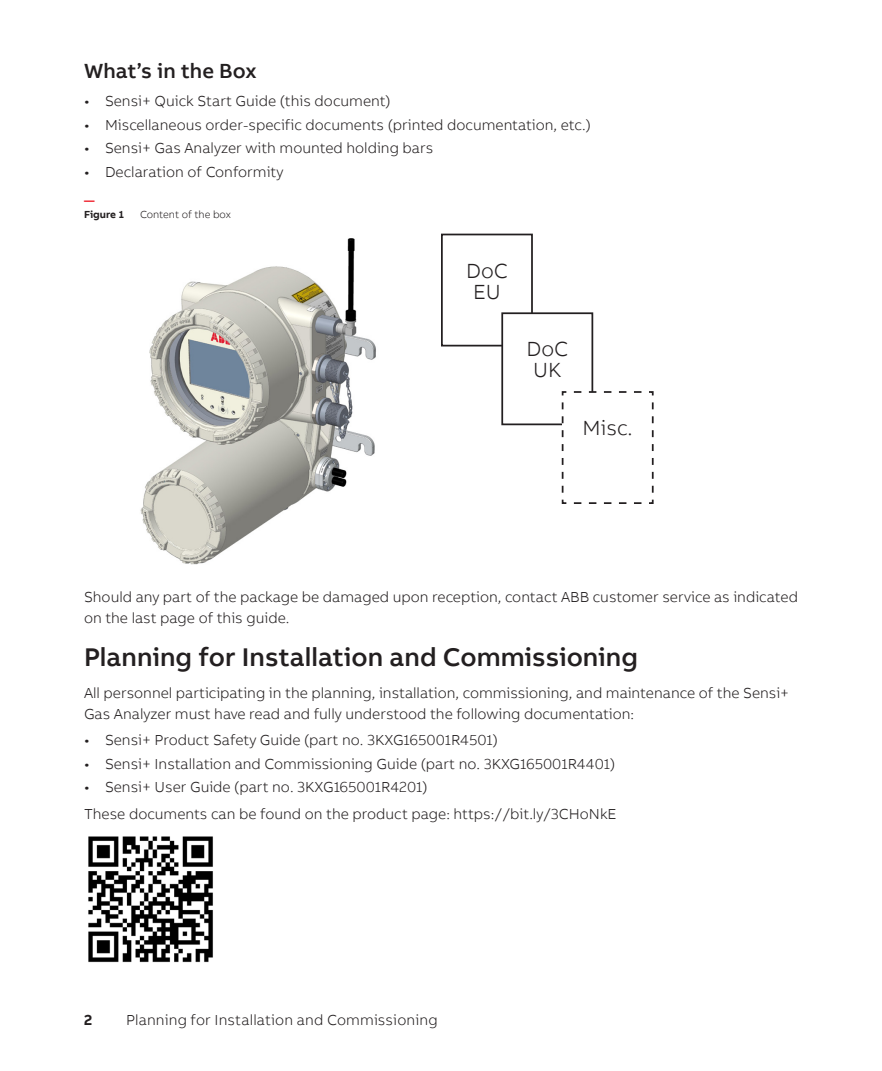
<style>
.page{position:relative;width:882px;height:1071px;background:#fff}
.page>*{position:absolute;margin:0;border:0;box-sizing:border-box;transform-origin:0 0}
.heading_1{font:500 26.25px "AB Bvoice";color:#231f20}
.body_text{font:300 21px/21px "AB Bvoice";color:#231f20;text-align:center}
.heading_2{font:500 21px "AB Bvoice";letter-spacing:.005em;color:#231f20}
.body_text-2{font:300 14.88px/21px "AB Bvoice";color:#231f20}
.t1{font:700 14.88px "AB Bvoice";color:#231f20}
.t2{font:300 10.5px "AB Bvoice";color:#231f20}
.t3{font:700 10.5px "AB Bvoice";color:#231f20}
.figure_dash{font:700 10.5px "AB Bvoice";color:#ee1c28}
</style>
<div class="page">
<img style="left:140px;top:233px;width:404px;height:332px">
<img style="left:88px;top:836px;width:125px;height:127px">
<div style="left:442px;top:234px;width:90px;height:112px;background:#fff"></div>
<div style="left:441px;top:234px;width:92px;height:112px;border:2px solid #231f20"></div>
<div style="left:502px;top:313px;width:90px;height:111px;background:#fff"></div>
<div style="left:501px;top:312px;width:92px;height:113px;border:2px solid #231f20"></div>
<svg style="left:561px;top:390px;width:93px;height:114px"></svg>
<div style="left:583px;top:420px;width:50px;height:15px;background:#fff"></div>
<p class="heading_2" style="left:84px;top:58px;width:174px">What’s in the Box</p>
<p class="body_text-2" style="left:84px;top:91px;width:308px">• Sensi+ Quick Start Guide (this document)</p>
<p class="body_text-2" style="left:84px;top:114px;width:508px">• Miscellaneous order-specific documents (printed documentation, etc.)</p>
<p class="body_text-2" style="left:84px;top:138px;width:351px">• Sensi+ Gas Analyzer with mounted holding bars</p>
<p class="body_text-2" style="left:84px;top:161px;width:201px">• Declaration of Conformity</p>
<p class="figure_dash" style="left:84px;top:193px;width:12px">—</p>
<p class="t3" style="left:84px;top:207px;width:42px">Figure 1</p>
<p class="t2" style="left:140px;top:208px;width:93px">Content of the box</p>
<p class="body_text" style="left:466px;top:260px;width:43px">DoC<br>EU</p>
<p class="body_text" style="left:526px;top:339px;width:43px">DoC<br>UK</p>
<p class="body_text" style="left:583px;top:417px;width:52px">Misc.</p>
<p class="body_text-2" style="left:84px;top:586px;width:716px">Should any part of the package be damaged upon reception, contact ABB customer service as indicated on the last page of this guide.</p>
<p class="heading_1" style="left:84px;top:641px;width:556px">Planning for Installation and Commissioning</p>
<p class="body_text-2" style="left:84px;top:682px;width:707px">All personnel participating in the planning, installation, commissioning, and maintenance of the Sensi+<br>Gas Analyzer must have read and fully understood the following documentation:</p>
<p class="body_text-2" style="left:84px;top:730px;width:415px">• Sensi+ Product Safety Guide (part no. 3KXG165001R4501)</p>
<p class="body_text-2" style="left:84px;top:753px;width:533px">• Sensi+ Installation and Commissioning Guide (part no. 3KXG165001R4401)</p>
<p class="body_text-2" style="left:84px;top:777px;width:345px">• Sensi+ User Guide (part no. 3KXG165001R4201)</p>
<p class="body_text-2" style="left:84px;top:803px;width:534px">These documents can be found on the product page: https://bit.ly/3CHoNkE</p>
<p class="t1" style="left:84px;top:1011px;width:10px">2</p>
<p class="body_text-2" style="left:126px;top:1010px;width:313px">Planning for Installation and Commissioning</p>
</div>
